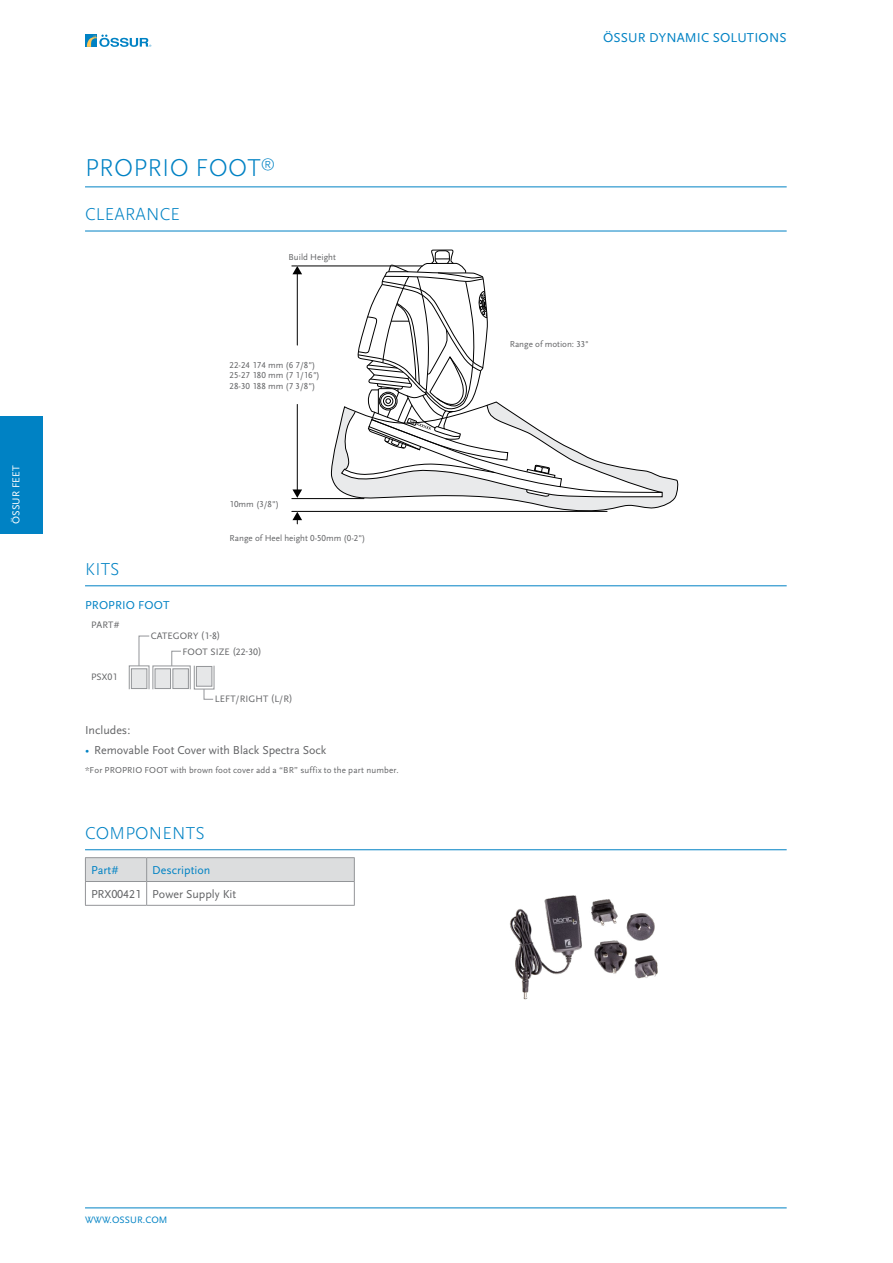
<style>
.page{position:relative;width:893px;height:1263px;background:#fff}
.page>*{position:absolute;margin:0;border:0;box-sizing:border-box;transform-origin:0 0}
.t1{font:300 25.5px "Scala Sans OT";letter-spacing:.01em;color:#0082c4}
.t2{font:300 18px "Scala Sans OT";letter-spacing:.01em;color:#0082c4}
.t3{font:13.5px "Scala Sans OT";letter-spacing:.01em;color:#0082c4}
.t4{font:12px "Scala Sans OT";color:#636466}
.t5{font:12px "Scala Sans OT";color:#0082c4}
.t6{font:10.5px "Scala Sans OT";letter-spacing:.01em;color:#fff}
.t7{font:9.75px "Scala Sans OT";letter-spacing:.01em;color:#636466}
.t8{font:9.75px "Scala Sans OT";letter-spacing:.01em;color:#0082c4}
.t9{font:9px/10.5px "Scala Sans OT";color:#636466}
.s1{font-style:italic}
.s2{color:#0082c4}
</style>
<div class="page">
<hr style="left:85px;top:1207px;width:702px;height:1px;background:#0082c4">
<svg style="left:85px;top:34px;width:12px;height:13px"></svg>
<svg style="left:87px;top:35px;width:64px;height:12px"></svg>
<div style="left:0;top:417px;width:43px;height:117px;background:#0082c4"></div>
<hr style="left:85px;top:187px;width:702px;height:1px;background:#0082c4">
<hr style="left:85px;top:231px;width:702px;height:1px;background:#0082c4">
<hr style="left:85px;top:585px;width:702px;height:1px;background:#0082c4">
<hr style="left:85px;top:849px;width:702px;height:1px;background:#0082c4">
<div style="left:153px;top:666px;width:37px;height:23px;border:1px solid #939598"></div>
<div style="left:155px;top:669px;width:16px;height:20px;background:#e6e7e8;border:1px solid #939598"></div>
<div style="left:173px;top:669px;width:16px;height:20px;background:#e6e7e8;border:1px solid #939598"></div>
<svg style="left:171px;top:651px;width:10px;height:15px"></svg>
<svg style="left:204px;top:689px;width:10px;height:11px"></svg>
<div style="left:194px;top:665px;width:20px;height:24px;border:1px solid #939598"></div>
<div style="left:196px;top:666px;width:16px;height:20px;background:#e6e7e8;border:1px solid #939598"></div>
<svg style="left:139px;top:636px;width:11px;height:30px"></svg>
<div style="left:129px;top:666px;width:20px;height:23px;border:1px solid #939598"></div>
<div style="left:131px;top:669px;width:16px;height:20px;background:#e6e7e8;border:1px solid #939598"></div>
<hr style="left:85px;top:857px;width:62px;height:1px;background:#939598">
<hr style="left:147px;top:857px;width:208px;height:1px;background:#939598">
<svg style="left:85px;top:858px;width:270px;height:47px"></svg>
<hr style="left:85px;top:905px;width:62px;height:1px;background:#939598">
<hr style="left:147px;top:905px;width:208px;height:1px;background:#939598">
<svg style="left:329px;top:250px;width:350px;height:262px"></svg>
<hr style="left:292px;top:511px;width:315px;height:1px;background:#010101">
<hr style="left:292px;top:498px;width:72px;height:1px;background:#010101">
<hr style="left:297px;top:404px;width:1px;height:87px;background:#010101">
<svg style="left:292px;top:489px;width:10px;height:9px"></svg>
<hr style="left:292px;top:265px;width:130px;height:1px;background:#010101">
<hr style="left:297px;top:273px;width:1px;height:72px;background:#010101">
<svg style="left:292px;top:266px;width:10px;height:8px"></svg>
<svg style="left:292px;top:512px;width:10px;height:12px"></svg>
<img style="left:510px;top:895px;width:148px;height:105px">
<p class="t6" style="left:10px;top:524px;width:60px;rotate:-90deg">ÖSSUR FEET</p>
<h1 class="t1" style="left:85px;top:154px;width:192px">PROPRIO FOOT<sup>®</sup></h1>
<h2 class="t2" style="left:85px;top:205px;width:96px">CLEARANCE</h2>
<p class="t9" style="left:289px;top:252px;width:49px">Build Height</p>
<p class="t9" style="left:230px;top:360px;width:92px">22-24 174 mm (6 7/8<span class="s1">"</span>)<br>25-27 180 mm (7 1/16<span class="s1">"</span>)<br>28-30 188 mm (7 3/8<span class="s1">"</span>)</p>
<p class="t9" style="left:230px;top:499px;width:51px">10mm (3/8")</p>
<h2 class="t2" style="left:85px;top:559px;width:36px">KITS</h2>
<h3 class="t5" style="left:85px;top:598px;width:86px">PROPRIO FOOT</h3>
<p class="t7" style="left:91px;top:619px;width:30px">PART#</p>
<p class="t7" style="left:151px;top:631px;width:71px">CATEGORY (1-8)</p>
<p class="t9" style="left:230px;top:533px;width:137px">Range of Heel height 0-50mm (0-2")</p>
<p class="t7" style="left:91px;top:672px;width:28px">PSX01</p>
<p class="t7" style="left:182px;top:646px;width:81px">FOOT SIZE (22-30)</p>
<p class="t7" style="left:215px;top:694px;width:79px">LEFT/RIGHT (L/R)</p>
<h3 class="t4" style="left:85px;top:723px;width:47px">Includes:</h3>
<h3 class="t4" style="left:85px;top:743px;width:243px"><span class="s2">•</span> Removable Foot Cover with Black Spectra Sock</h3>
<p class="t9" style="left:85px;top:765px;width:315px">*For PROPRIO FOOT with brown foot cover add a “BR” suffix to the part number.</p>
<h2 class="t2" style="left:85px;top:823px;width:121px">COMPONENTS</h2>
<h3 class="t5" style="left:91px;top:863px;width:29px">Part#</h3>
<h3 class="t5" style="left:152px;top:863px;width:59px">Description</h3>
<h3 class="t4" style="left:91px;top:887px;width:147px">PRX00421 Power Supply Kit</h3>
<h3 class="t3" style="left:603px;top:31px;width:185px">ÖSSUR DYNAMIC SOLUTIONS</h3>
<p class="t9" style="left:510px;top:339px;width:80px">Range of motion: 33°</p>
<p class="t8" style="left:85px;top:1214px;width:84px">WWW.OSSUR.COM</p>
</div>
